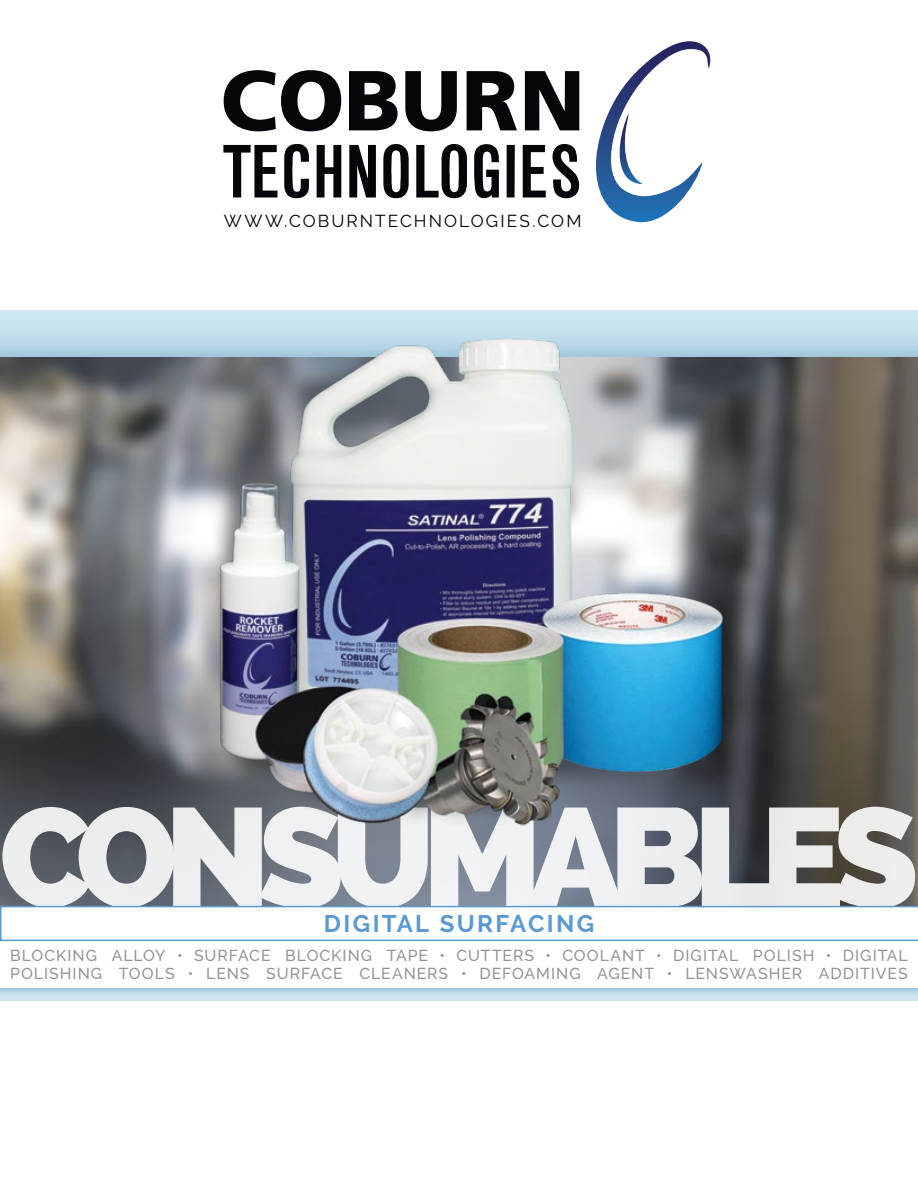
<style>
.page{position:relative;width:918px;height:1188px;background:#fff}
.page>*{position:absolute;margin:0;border:0;box-sizing:border-box;transform-origin:0 0}
.t1{font:800 140.25px "Raleway";letter-spacing:-.095em;color:#fff}
.t2{font:700 24px "Raleway";letter-spacing:.095em;color:#5b99d2}
.t3{font:17.25px "Raleway";letter-spacing:.12em;color:#000}
.t4{font:500 15.9px/18px "Raleway";letter-spacing:.06em;color:#939598}
</style>
<div class="page">
<svg style="left:224px;top:70px;width:117px;height:61px"></svg>
<svg style="left:349px;top:71px;width:49px;height:59px"></svg>
<svg style="left:405px;top:71px;width:52px;height:60px"></svg>
<svg style="left:467px;top:71px;width:50px;height:59px"></svg>
<svg style="left:525px;top:71px;width:54px;height:59px"></svg>
<svg style="left:223px;top:144px;width:356px;height:54px"></svg>
<svg style="left:596px;top:41px;width:114px;height:182px"></svg>
<svg style="left:0;top:988px;width:918px;height:12px;background:#bddae9"></svg>
<img style="left:0;top:356px;width:918px;height:550px">
<div style="left:0;top:310px;width:918px;height:45px;background:linear-gradient(to bottom,#d5ebf6,#afd0e1)"></div>
<img style="left:192px;top:323px;width:538px;height:533px">
<svg style="left:0;top:906px;width:918px;height:35px"></svg>
<p class="t3" style="left:224px;top:211px;width:359px">WWW.COBURNTECHNOLOGIES.COM</p>
<h1 class="t1" style="left:-1px;top:776px;width:921px">CONSUMABLES</h1>
<h2 class="t2" style="left:324px;top:910px;width:272px">DIGITAL SURFACING</h2>
<p class="t4" style="left:10px;top:946px;width:899px">BLOCKING ALLOY • SURFACE BLOCKING TAPE • CUTTERS • COOLANT • DIGITAL POLISH • DIGITAL<br>POLISHING TOOLS • LENS SURFACE CLEANERS • DEFOAMING AGENT • LENSWASHER ADDITIVES</p>
</div>
